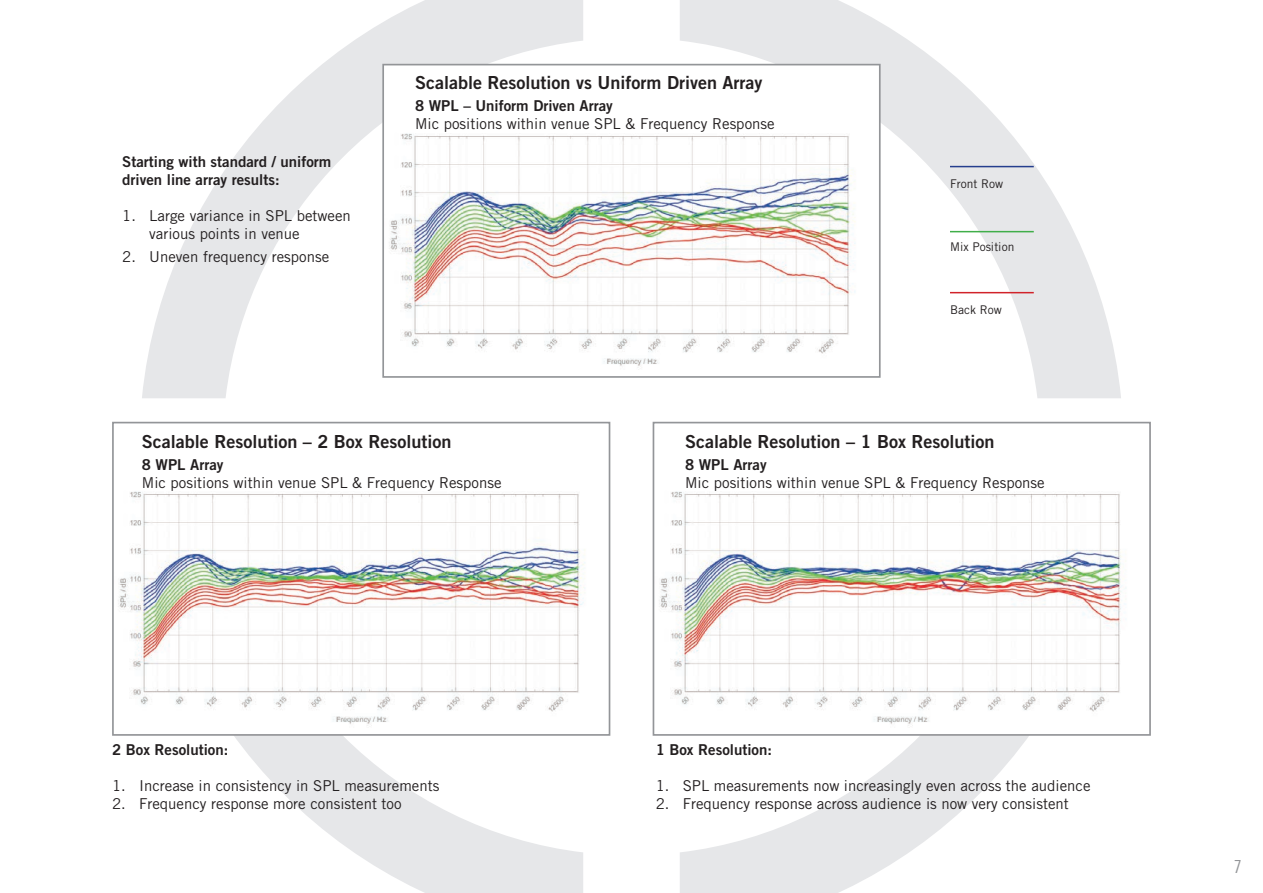
<style>
.page{position:relative;width:1263px;height:893px;background:#fff}
.page>*{position:absolute;margin:0;border:0;box-sizing:border-box;transform-origin:0 0}
.t1{font:18px "Trade Gothic Bold Two";color:#231f20}
.t2{font:18px "Trade Gothic Cond Eighteen";color:#939598}
.t3{font:15px/18px "Trade Gothic";color:#231f20}
.t4{font:15px/18px "Trade Gothic Bold Two";color:#231f20}
.t5{font:12px "Trade Gothic";color:#231f20}
</style>
<div class="page">
<svg style="left:680px;top:0;width:441px;height:398px"></svg>
<svg style="left:142px;top:0;width:441px;height:398px"></svg>
<svg style="left:680px;top:736px;width:349px;height:157px"></svg>
<svg style="left:234px;top:736px;width:349px;height:157px"></svg>
<img style="left:385px;top:67px;width:493px;height:308px">
<div style="left:382px;top:64px;width:499px;height:314px;border:2px solid #939598"></div>
<img style="left:118px;top:491px;width:467px;height:235px">
<div style="left:112px;top:422px;width:498px;height:314px;border:2px solid #939598"></div>
<img style="left:659px;top:491px;width:467px;height:235px">
<div style="left:653px;top:422px;width:498px;height:314px;border:2px solid #939598"></div>
<hr style="left:950px;top:166px;width:84px;height:1px;background:#253f8e">
<hr style="left:950px;top:231px;width:84px;height:1px;background:#40ae49">
<hr style="left:950px;top:292px;width:84px;height:1px;background:#d1232a">
<p class="t1" style="left:415px;top:71px;width:349px">Scalable Resolution vs Uniform Driven Array</p>
<p class="t4" style="left:122px;top:153px;width:211px">Starting with standard / uniform driven line array results:</p>
<p class="t3" style="left:149px;top:207px;width:203px;text-indent:-27px">1. Large variance in SPL between various points in venue</p>
<p class="t3" style="left:122px;top:247px;width:208px">2. Uneven frequency response</p>
<p class="t4" style="left:415px;top:96px;width:199px">8 WPL – Uniform Driven Array</p>
<p class="t3" style="left:415px;top:114px;width:361px">Mic positions within venue SPL &amp; Frequency Response</p>
<p class="t5" style="left:950px;top:177px;width:55px">Front Row</p>
<p class="t5" style="left:950px;top:240px;width:66px">Mix Position</p>
<p class="t5" style="left:950px;top:302px;width:53px">Back Row</p>
<p class="t1" style="left:142px;top:430px;width:311px">Scalable Resolution – 2 Box Resolution</p>
<p class="t1" style="left:685px;top:430px;width:311px">Scalable Resolution – 1 Box Resolution</p>
<p class="t4" style="left:142px;top:455px;width:83px">8 WPL Array</p>
<p class="t3" style="left:142px;top:473px;width:361px">Mic positions within venue SPL &amp; Frequency Response</p>
<p class="t4" style="left:112px;top:740px;width:118px">2 Box Resolution:</p>
<p class="t3" style="left:112px;top:776px;width:329px">1. Increase in consistency in SPL measurements</p>
<p class="t3" style="left:112px;top:794px;width:291px">2. Frequency response more consistent too</p>
<p class="t4" style="left:685px;top:455px;width:83px">8 WPL Array</p>
<p class="t3" style="left:685px;top:473px;width:361px">Mic positions within venue SPL &amp; Frequency Response</p>
<p class="t4" style="left:656px;top:740px;width:118px">1 Box Resolution:</p>
<p class="t3" style="left:656px;top:776px;width:436px">1. SPL measurements now increasingly even across the audience</p>
<p class="t3" style="left:656px;top:794px;width:415px">2. Frequency response across audience is now very consistent</p>
<p class="t2" style="left:1234px;top:856px;width:9px">7</p>
</div>
